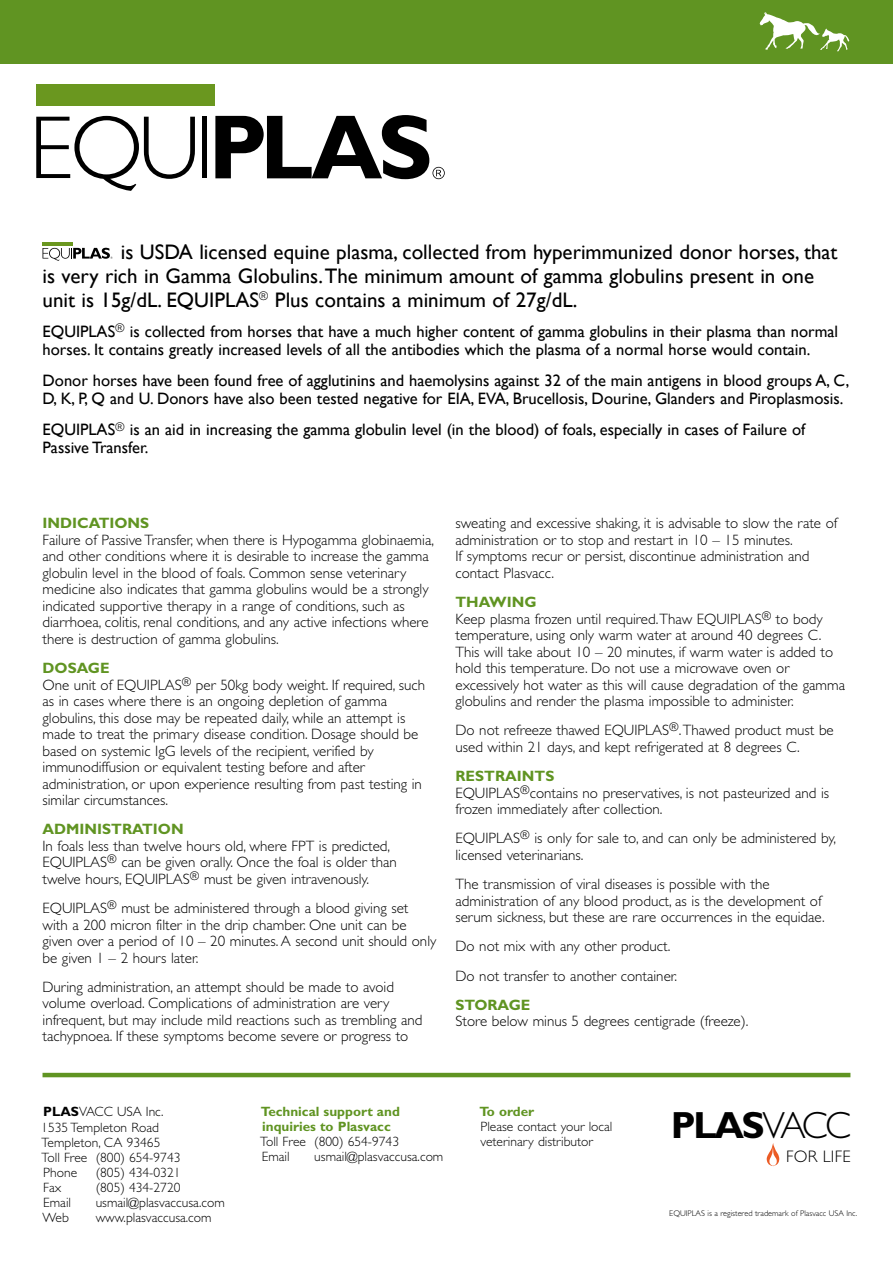
<style>
.page{position:relative;width:893px;height:1263px;background:#fff}
.page>*{position:absolute;margin:0;border:0;box-sizing:border-box;transform-origin:0 0}
.t1{font:700 37.95px "Gill Sans";color:#000}
.t2{font:21px/24px "Gill Sans";color:#000}
.t3{font:300 16.8px "Gill Sans";letter-spacing:.02em;color:#000}
.t4{font:16.5px/18px "Gill Sans";color:#000}
.t5{font:300 15px/16.5px "Gill Sans";color:#000}
.t6{font:700 15px "Gill Sans";color:#609422}
.t7{font:300 13.5px/15.1px "Gill Sans";color:#000}
.t8{font:700 13.5px/15px "Gill Sans";color:#609422}
.t9{font:300 8.25px "Gill Sans";color:#000}
.s1{font-weight:700;color:#609422}
.s2{font-weight:700}
.s3{font-weight:300}
</style>
<div class="page">
<div style="left:0;top:0;width:893px;height:64px;background:#609422"></div>
<svg style="left:36px;top:116px;width:159px;height:75px"></svg>
<div style="left:202px;top:117px;width:5px;height:61px;background:#000"></div>
<div style="left:37px;top:84px;width:178px;height:22px;background:#6a971f"></div>
<svg style="left:215px;top:115px;width:230px;height:64px"></svg>
<hr style="left:43px;top:242px;width:30px;height:4px;background:#6a971f">
<svg style="left:43px;top:248px;width:70px;height:13px"></svg>
<hr style="left:43px;top:1073px;width:807px;height:4px;background:#609422">
<svg style="left:759px;top:12px;width:90px;height:40px"></svg>
<svg style="left:767px;top:1143px;width:13px;height:24px"></svg>
<h2 class="t2" style="left:43px;top:239px;width:796px;text-indent:78px">is USDA licensed equine plasma, collected from hyperimmunized donor horses, that is very rich in Gamma Globulins. The minimum amount of gamma globulins present in one unit is 15g/dL. EQUIPLAS<sup>®</sup> Plus contains a minimum of 27g/dL.</h2>
<p class="t4" style="left:43px;top:323px;width:797px">EQUIPLAS<sup>®</sup> is collected from horses that have a much higher content of gamma globulins in their plasma than normal horses. It contains greatly increased levels of all the antibodies which the plasma of a normal horse would contain.</p>
<p class="t4" style="left:43px;top:371px;width:808px">Donor horses have been found free of agglutinins and haemolysins against 32 of the main antigens in blood groups A, C,<br>D, K, P, Q and U. Donors have also been tested negative for EIA, EVA, Brucellosis, Dourine, Glanders and Piroplasmosis.</p>
<p class="t4" style="left:43px;top:420px;width:764px">EQUIPLAS<sup>®</sup> is an aid in increasing the gamma globulin level (in the blood) of foals, especially in cases of Failure of<br>Passive Transfer.</p>
<p class="t6" style="left:43px;top:514px;width:108px">INDICATIONS</p>
<p class="t5" style="left:43px;top:532px;width:393px">Failure of Passive Transfer, when there is Hypogamma globinaemia, and other conditions where it is desirable to increase the gamma globulin level in the blood of foals. Common sense veterinary medicine also indicates that gamma globulins would be a strongly indicated supportive therapy in a range of conditions, such as diarrhoea, colitis, renal conditions, and any active infections where there is destruction of gamma globulins.</p>
<p class="t5" style="left:43px;top:660px;width:384px"><span class="s1">DOSAGE<br></span>One unit of EQUIPLAS<sup>®</sup> per 50kg body weight. If required, such as in cases where there is an ongoing depletion of gamma globulins, this dose may be repeated daily, while an attempt is made to treat the primary disease condition. Dosage should be based on systemic IgG levels of the recipient, verified by immunodiffusion or equivalent testing before and after administration, or upon experience resulting from past testing in similar circumstances.</p>
<p class="t6" style="left:43px;top:820px;width:143px">ADMINISTRATION</p>
<p class="t5" style="left:43px;top:838px;width:356px">In foals less than twelve hours old, where FPT is predicted,<br>EQUIPLAS<sup>®</sup> can be given orally. Once the foal is older than twelve hours, EQUIPLAS<sup>®</sup> must be given intravenously.</p>
<p class="t5" style="left:43px;top:900px;width:395px">EQUIPLAS<sup>®</sup> must be administered through a blood giving set with a 200 micron filter in the drip chamber. One unit can be given over a period of 10 – 20 minutes. A second unit should only be given 1 – 2 hours later.</p>
<p class="t5" style="left:43px;top:979px;width:381px">During administration, an attempt should be made to avoid volume overload. Complications of administration are very infrequent, but may include mild reactions such as trembling and tachypnoea. If these symptoms become severe or progress to</p>
<p class="t5" style="left:455px;top:515px;width:383px">sweating and excessive shaking, it is advisable to slow the rate of administration or to stop and restart in 10 – 15 minutes.<br>If symptoms recur or persist, discontinue administration and contact Plasvacc.</p>
<p class="t5" style="left:455px;top:594px;width:391px"><span class="s1">THAWING<br></span>Keep plasma frozen until required. Thaw EQUIPLAS<sup>®</sup> to body temperature, using only warm water at around 40 degrees C.<br>This will take about 10 – 20 minutes, if warm water is added to hold this temperature. Do not use a microwave oven or excessively hot water as this will cause degradation of the gamma globulins and render the plasma impossible to administer.</p>
<p class="t5" style="left:455px;top:722px;width:380px">Do not refreeze thawed EQUIPLAS<sup>®</sup>. Thawed product must be used within 21 days, and kept refrigerated at 8 degrees C.</p>
<p class="t5" style="left:455px;top:768px;width:375px"><span class="s1">RESTRAINTS<br></span>EQUIPLAS<sup>®</sup>contains no preservatives, is not pasteurized and is frozen immediately after collection.</p>
<p class="t5" style="left:455px;top:830px;width:382px">EQUIPLAS<sup>®</sup> is only for sale to, and can only be administered by, licensed veterinarians.</p>
<p class="t5" style="left:455px;top:876px;width:371px">The transmission of viral diseases is possible with the administration of any blood product, as is the development of serum sickness, but these are rare occurrences in the equidae.</p>
<p class="t5" style="left:455px;top:932px;width:223px;line-height:29.2px">Do not mix with any other product.<br>Do not transfer to another container.</p>
<p class="t6" style="left:455px;top:996px;width:76px">STORAGE</p>
<p class="t5" style="left:455px;top:1013px;width:294px">Store below minus 5 degrees centigrade (freeze).</p>
<p class="t7" style="left:41px;top:1104px;width:141px"><span class="s2">PLAS</span>VACC USA Inc.<br>1535 Templeton Road<br>Templeton, CA 93465<br>Toll Free (800) 654-9743<br>Phone</p>
<p class="t7" style="left:96px;top:1165px;width:86px">(805) 434-0321</p>
<p class="t7" style="left:43px;top:1180px;width:20px">Fax</p>
<p class="t7" style="left:96px;top:1180px;width:86px">(805) 434-2720</p>
<p class="t7" style="left:43px;top:1195px;width:29px">Email</p>
<p class="t7" style="left:96px;top:1195px;width:131px">usmail@plasvaccusa.com</p>
<p class="t7" style="left:43px;top:1210px;width:28px">Web</p>
<p class="t7" style="left:96px;top:1210px;width:117px">www.plasvaccusa.com</p>
<p class="t8" style="left:261px;top:1104px;width:141px">Technical support and inquiries to Plasvacc</p>
<p class="t7" style="left:260px;top:1134px;width:140px">Toll Free (800) 654-9743<br>Email</p>
<p class="t7" style="left:314px;top:1149px;width:131px">usmail@plasvaccusa.com</p>
<p class="t8" style="left:479px;top:1104px;width:56px">To order</p>
<p class="t7" style="left:480px;top:1119px;width:133px">Please contact your local veterinary distributor</p>
<h1 class="t1" style="left:671px;top:1103px;width:181px">PLAS<span class="s3">VACC</span></h1>
<p class="t3" style="left:786px;top:1147px;width:66px">FOR LIFE</p>
<p class="t9" style="left:669px;top:1208px;width:190px">EQUIPLAS is a registered trademark of Plasvacc USA Inc.</p>
</div>
